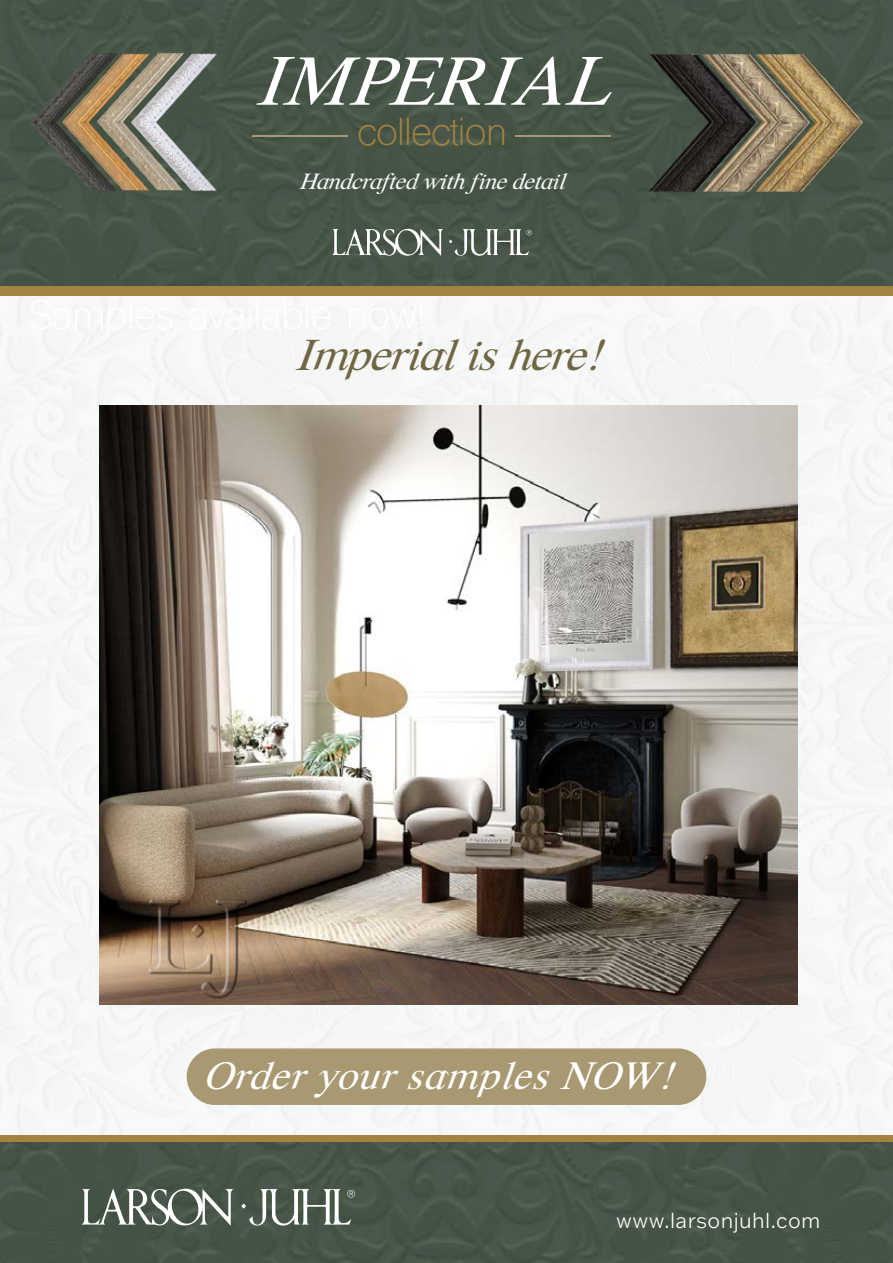
<style>
.page{position:relative;width:893px;height:1263px;background:#465445}
.page>*{position:absolute;margin:0;border:0;box-sizing:border-box;transform-origin:0 0}
.t1{font:71.4px "Happy Time Three";letter-spacing:.04em;color:#fff}
.t2{font:45.6px "Happy Time Three";color:#716643}
.t3{font:40.05px "Happy Time Three";letter-spacing:.04em;color:#fff}
.t4{font:37.05px "Shree Dev 0714";letter-spacing:-.02em;color:#a48242}
.t5{font:23.25px "Happy Time Three";color:#f6f8f8}
.t6{font:300 21.15px "Franklin Gothic ATF";letter-spacing:.02em;color:#fff}
.s1{font-size:72px}
</style>
<div class="page">
<div style="left:0;top:295px;width:893px;height:840px;background:#f5f6f6"></div>
<svg style="left:81px;top:1185px;width:274px;height:43px"></svg>
<div style="left:0;top:286px;width:893px;height:9px;background:#a48242"></div>
<img style="left:99px;top:406px;width:698px;height:598px">
<div style="left:187px;top:1048px;width:519px;height:57px;background:#a99972;border-radius:28px"></div>
<img style="left:125px;top:863px;width:148px;height:153px">
<div style="left:0;top:1135px;width:893px;height:6px;background:#a48242"></div>
<svg style="left:332px;top:226px;width:200px;height:32px;background:#6e796e"></svg>
<hr style="left:252px;top:135px;width:96px;height:2px;background:#a99972">
<hr style="left:515px;top:135px;width:95px;height:2px;background:#a99972">
<img style="left:16px;top:52px;width:32px;height:141px">
<img style="left:48px;top:52px;width:33px;height:141px">
<img style="left:81px;top:52px;width:35px;height:141px">
<img style="left:116px;top:52px;width:125px;height:141px">
<img style="left:646px;top:52px;width:54px;height:142px">
<img style="left:824px;top:52px;width:53px;height:142px">
<img style="left:700px;top:52px;width:124px;height:142px">
<h1 class="t1" style="left:255px;top:27px;width:355px"><span class="s1">I</span>MPERIA<span class="s1">L</span></h1>
<h3 class="t4" style="left:357px;top:109px;width:151px">collection</h3>
<p class="t5" style="left:299px;top:164px;width:267px">Handcrafted with fine detail</p>
<h2 class="t2" style="left:295px;top:321px;width:306px">Imperial is here!</h2>
<h3 class="t3" style="left:202px;top:1045px;width:470px">Order your samples NOW!</h3>
<p class="t6" style="left:616px;top:1206px;width:206px">www.larsonjuhl.com</p>
</div>
